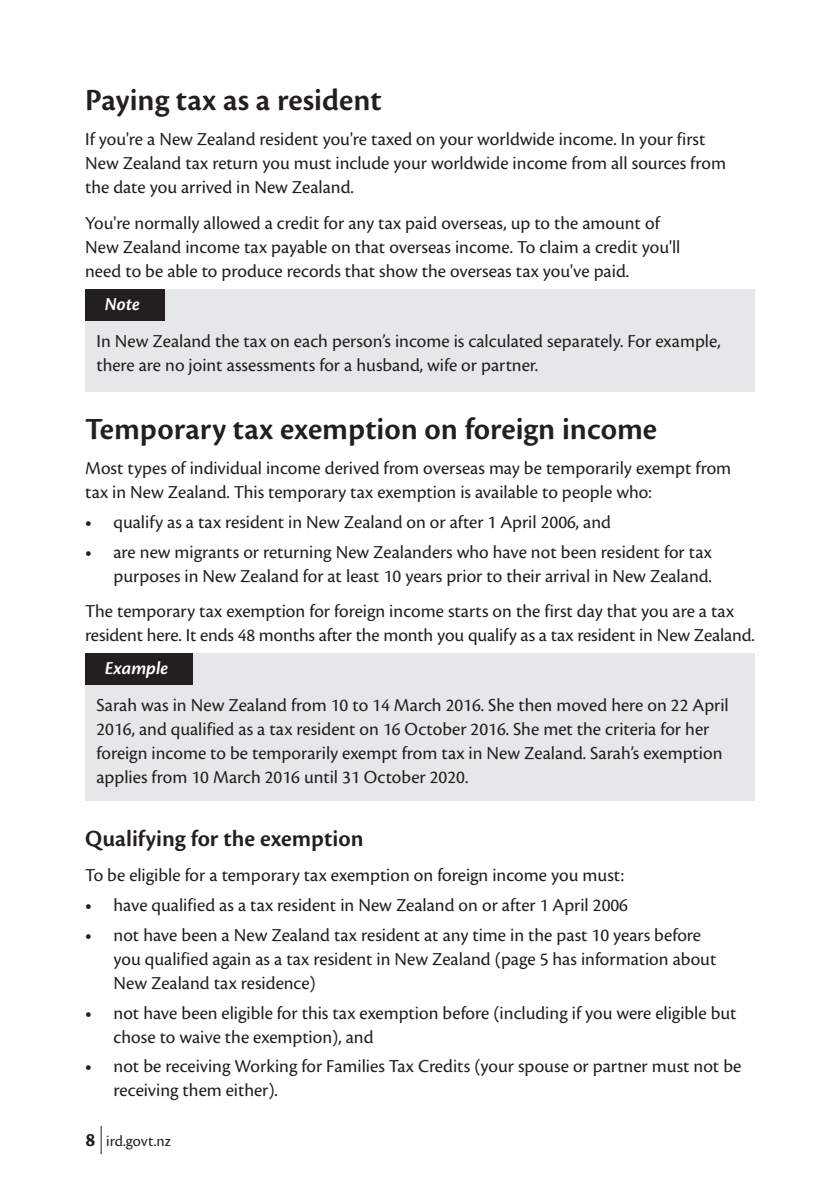
<style>
.page{position:relative;width:840px;height:1191px;background:#fff}
.page>*{position:absolute;margin:0;border:0;box-sizing:border-box;transform-origin:0 0}
.t1{font:600 32px "Cronos Pro";color:#231f20}
.t2{font:600 24px "Cronos Pro";color:#231f20}
.t3{font:19px/24px "Cronos Pro";color:#231f20}
.t4{font:italic 600 19px "Cronos Pro";color:#fff}
.t5{font:16px "Cronos Pro";color:#231f20}
.s1{font-weight:600}
.s2{font-weight:700;font-size:20px}
</style>
<div class="page">
<svg style="left:101px;top:1125px;width:1px;height:29px"></svg>
<div style="left:85px;top:289px;width:669px;height:102px;background:#e6e7e9"></div>
<div style="left:85px;top:289px;width:79px;height:32px;background:#231f20"></div>
<div style="left:85px;top:653px;width:669px;height:148px;background:#e6e7e9"></div>
<div style="left:85px;top:653px;width:108px;height:32px;background:#231f20"></div>
<h1 class="t1" style="left:85px;top:82px;width:298px">Paying tax as a resident</h1>
<p class="t3" style="left:85px;top:127px;width:642px">If you're a New Zealand resident you're taxed on your worldwide income. In your first<br>New Zealand tax return you must include your worldwide income from all sources from the date you arrived in New Zealand.</p>
<p class="t3" style="left:85px;top:211px;width:596px">You're normally allowed a credit for any tax paid overseas, up to the amount of<br>New Zealand income tax payable on that overseas income. To claim a credit you'll need to be able to produce records that show the overseas tax you've paid.</p>
<p class="t4" style="left:105px;top:293px;width:36px">Note</p>
<p class="t3" style="left:96px;top:329px;width:625px">In New Zealand the tax on each person’s income is calculated separately. For example, there are no joint assessments for a husband, wife or partner.</p>
<h1 class="t1" style="left:85px;top:410px;width:573px">Temporary tax exemption on foreign income</h1>
<p class="t3" style="left:85px;top:456px;width:647px">Most types of individual income derived from overseas may be temporarily exempt from tax in New Zealand. This temporary tax exemption is available to people who:</p>
<p class="t3" style="left:85px;top:510px;width:527px"><span class="s1">•</span> qualify as a tax resident in New Zealand on or after 1 April 2006, and</p>
<p class="t3" style="left:85px;top:540px;width:628px;text-align:right"><span class="s1">•</span> are new migrants or returning New Zealanders who have not been resident for tax purposes in New Zealand for at least 10 years prior to their arrival in New Zealand.</p>
<p class="t3" style="left:85px;top:599px;width:671px">The temporary tax exemption for foreign income starts on the first day that you are a tax resident here. It ends 48 months after the month you qualify as a tax resident in New Zealand.</p>
<p class="t4" style="left:105px;top:657px;width:65px">Example</p>
<p class="t3" style="left:96px;top:693px;width:633px">Sarah was in New Zealand from 10 to 14 March 2016. She then moved here on 22 April 2016, and qualified as a tax resident on 16 October 2016. She met the criteria for her foreign income to be temporarily exempt from tax in New Zealand. Sarah’s exemption applies from 10 March 2016 until 31 October 2020.</p>
<p class="t2" style="left:85px;top:825px;width:280px">Qualifying for the exemption</p>
<p class="t3" style="left:85px;top:863px;width:540px">To be eligible for a temporary tax exemption on foreign income you must:</p>
<p class="t3" style="left:85px;top:893px;width:544px"><span class="s1">•</span> have qualified as a tax resident in New Zealand on or after 1 April 2006</p>
<p class="t3" style="left:113px;top:923px;width:604px;text-indent:-28px"><span class="s1">•</span> not have been a New Zealand tax resident at any time in the past 10 years before you qualified again as a tax resident in New Zealand (page 5 has information about<br>New Zealand tax residence)</p>
<p class="t3" style="left:113px;top:1000px;width:624px;text-indent:-28px"><span class="s1">•</span> not have been eligible for this tax exemption before (including if you were eligible but chose to waive the exemption), and</p>
<p class="t3" style="left:113px;top:1054px;width:629px;text-indent:-28px"><span class="s1">•</span> not be receiving Working for Families Tax Credits (your spouse or partner must not be receiving them either).</p>
<p class="t5" style="left:85px;top:1131px;width:87px"><span class="s2">8</span> ird.govt.nz</p>
</div>
